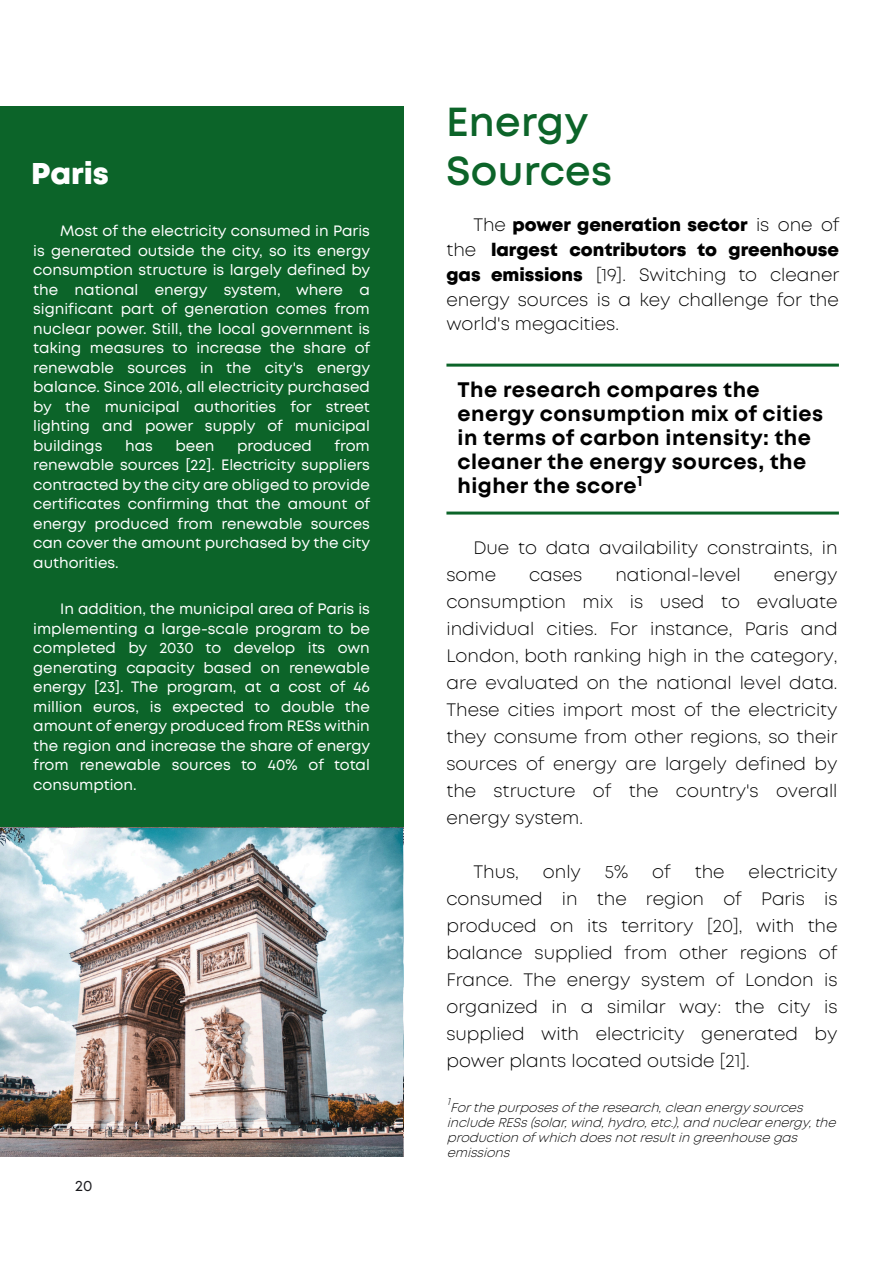
<style>
.page{position:relative;width:893px;height:1263px;background:#fff}
.page>*{position:absolute;margin:0;border:0;box-sizing:border-box;transform-origin:0 0}
.t1{font:600 40.5px/48.6px "Mont";letter-spacing:.01em;color:#0c6429}
.t2{font:800 30px "Mont";color:#fff}
.t3{font:700 21px/24px "Mont";letter-spacing:.02em;color:#000}
.t4{font:300 18px/27px "Mont";color:#000;text-align:justify}
.t5{font:15px/19.5px "Mont";color:#fff;text-align:justify}
.t6{font:15px "Mont";color:#1b1b1f}
.t7{font:italic 300 12.75px/15px "Mont";color:#000}
.t8{font:italic 300 10.5px "Mont";color:#000}
.s1{font-weight:800}
</style>
<div class="page">
<div style="left:0;top:106px;width:404px;height:1051px;background:#0c6429"></div>
<img style="left:0;top:828px;width:404px;height:329px">
<hr style="left:446px;top:364px;width:393px;height:3px;background:#0c6429">
<hr style="left:446px;top:512px;width:393px;height:3px;background:#0c6429">
<h2 class="t2" style="left:31px;top:163px;width:79px">Paris</h2>
<p class="t5" style="left:33px;top:222px;width:339px;text-indent:27px">Most of the electricity consumed in Paris is generated outside the city, so its energy consumption structure is largely defined by the national energy system, where a significant part of generation comes from nuclear power. Still, the local government is taking measures to increase the share of renewable sources in the city's energy balance. Since 2016, all electricity purchased by the municipal authorities for street lighting and power supply of municipal buildings</p>
<p class="t5" style="left:33px;top:437px;width:339px;text-indent:301px">from renewable sources [22]. Electricity suppliers contracted by the city are obliged to provide certificates confirming that the amount of energy produced from renewable sources can cover the amount purchased by the city authorities.</p>
<p class="t5" style="left:33px;top:600px;width:339px;text-indent:27px">In addition, the municipal area of Paris is implementing a large-scale program to be completed by 2030 to develop its own generating capacity based on renewable energy [23]. The program, at a cost of 46 million euros, is expected to double the amount of energy produced from RESs within the region and increase the share of energy from renewable sources to 40% of total consumption.</p>
<p class="t5" style="left:125px;top:437px;width:29px">has</p>
<p class="t5" style="left:175px;top:437px;width:40px">been</p>
<p class="t5" style="left:237px;top:437px;width:76px">produced</p>
<p class="t6" style="left:75px;top:1180px;width:19px">20</p>
<h1 class="t1" style="left:446px;top:101px;width:168px">Energy<br>Sources</h1>
<p class="t4" style="left:446px;top:214px;width:394px;line-height:24.8px;text-indent:27px">The <span class="s1">power generation sector</span> is one of the <span class="s1">largest contributors to greenhouse gas emissions</span> [19]. Switching to cleaner energy sources is a key challenge for the world's megacities.</p>
<h3 class="t3" style="left:458px;top:379px;width:367px">The research compares the energy consumption mix of cities in terms of carbon intensity: the cleaner the energy sources, the higher the score<sup>1</sup></h3>
<p class="t4" style="left:446px;top:535px;width:393px;text-indent:27px">Due to data availability constraints, in some</p>
<p class="t4" style="left:529px;top:562px;width:55px">cases</p>
<p class="t4" style="left:615px;top:562px;width:127px">national-level</p>
<p class="t4" style="left:446px;top:562px;width:393px;text-indent:327px">energy consumption mix is used to evaluate individual cities. For instance, Paris and London, both ranking high in the category, are evaluated on the national level data.<br>These cities import most of the electricity they consume from other regions, so their sources of energy are largely defined by the structure of the country's overall energy system.</p>
<p class="t4" style="left:473px;top:859px;width:47px">Thus,</p>
<p class="t4" style="left:543px;top:859px;width:40px">only</p>
<p class="t4" style="left:605px;top:859px;width:25px">5%</p>
<p class="t4" style="left:652px;top:859px;width:20px">of</p>
<p class="t4" style="left:695px;top:859px;width:31px">the</p>
<p class="t4" style="left:446px;top:859px;width:393px;text-indent:302px">electricity consumed in the region of Paris is produced on its territory [20], with the balance supplied from other regions of France. The energy system of London is organized in a similar way: the city is supplied with electricity generated by power plants located outside [21].</p>
<p class="t8" style="left:447px;top:1097px;width:7px">1</p>
<p class="t7" style="left:447px;top:1101px;width:393px">Forthe purposes of the research,clean energy sources include RESs (solar,wind,hydro,etc.),and nuclearenergy,the production of which does notresultin greenhouse gas emissions</p>
</div>
